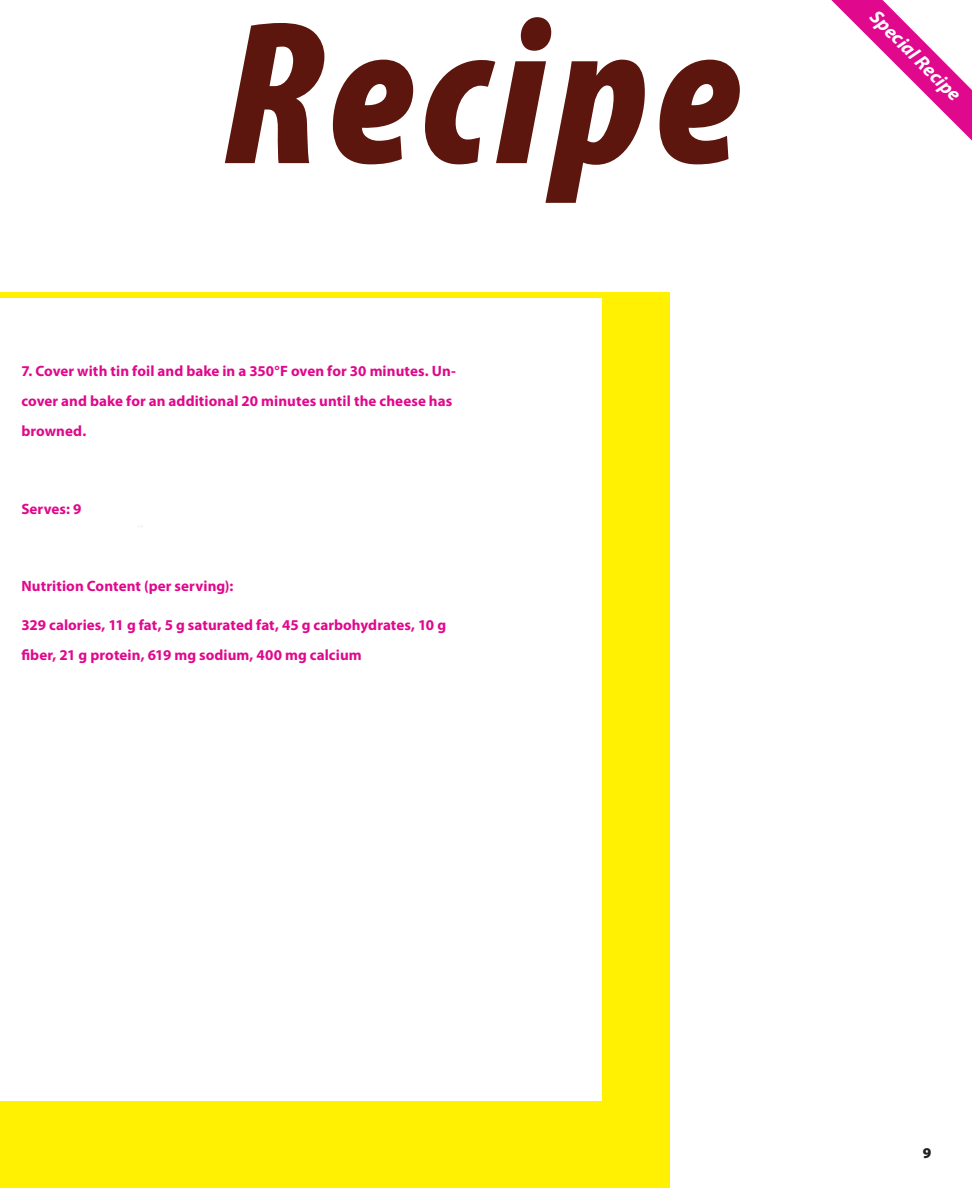
<style>
.page{position:relative;width:972px;height:1188px;background:#fff}
.page>*{position:absolute;margin:0;border:0;box-sizing:border-box;transform-origin:0 0}
.t1{font:italic 900 condensed 207px "Myriad Pro";letter-spacing:.04em;color:#5c160d}
.Sidebar_Head_2{font:italic 700 19.5px "Myriad Pro";color:#fff}
.Sidebar{font:700 15px/30px "Myriad Pro";letter-spacing:.005em;color:#e0088c}
</style>
<div class="page">
<div style="left:0;top:292px;width:670px;height:896px;background:#fff101"></div>
<div style="left:0;top:298px;width:602px;height:803px;background:#fff"></div>
<svg style="left:831px;top:0;width:141px;height:141px"></svg>
<h1 class="t1" style="left:222px;top:-38px;width:519px">Recipe</h1>
<p class="Sidebar_Head_2" style="left:882px;top:4px;width:121px;rotate:45deg">Special Recipe</p>
<p class="Sidebar" style="left:21px;top:356px;width:436px">7. Cover with tin foil and bake in a 350°F oven for 30 minutes. Un&shy;cover and bake for an additional 20 minutes until the cheese has browned.</p>
<p class="Sidebar" style="left:21px;top:493px;width:61px">Serves: 9</p>
<p class="Sidebar" style="left:21px;top:570px;width:214px">Nutrition Content (per serving):</p>
<p class="Sidebar" style="left:21px;top:609px;width:426px">329 calories, 11 g fat, 5 g saturated fat, 45 g carbohydrates, 10 g fiber, 21 g protein, 619 mg sodium, 400 mg calcium</p>
</div>
